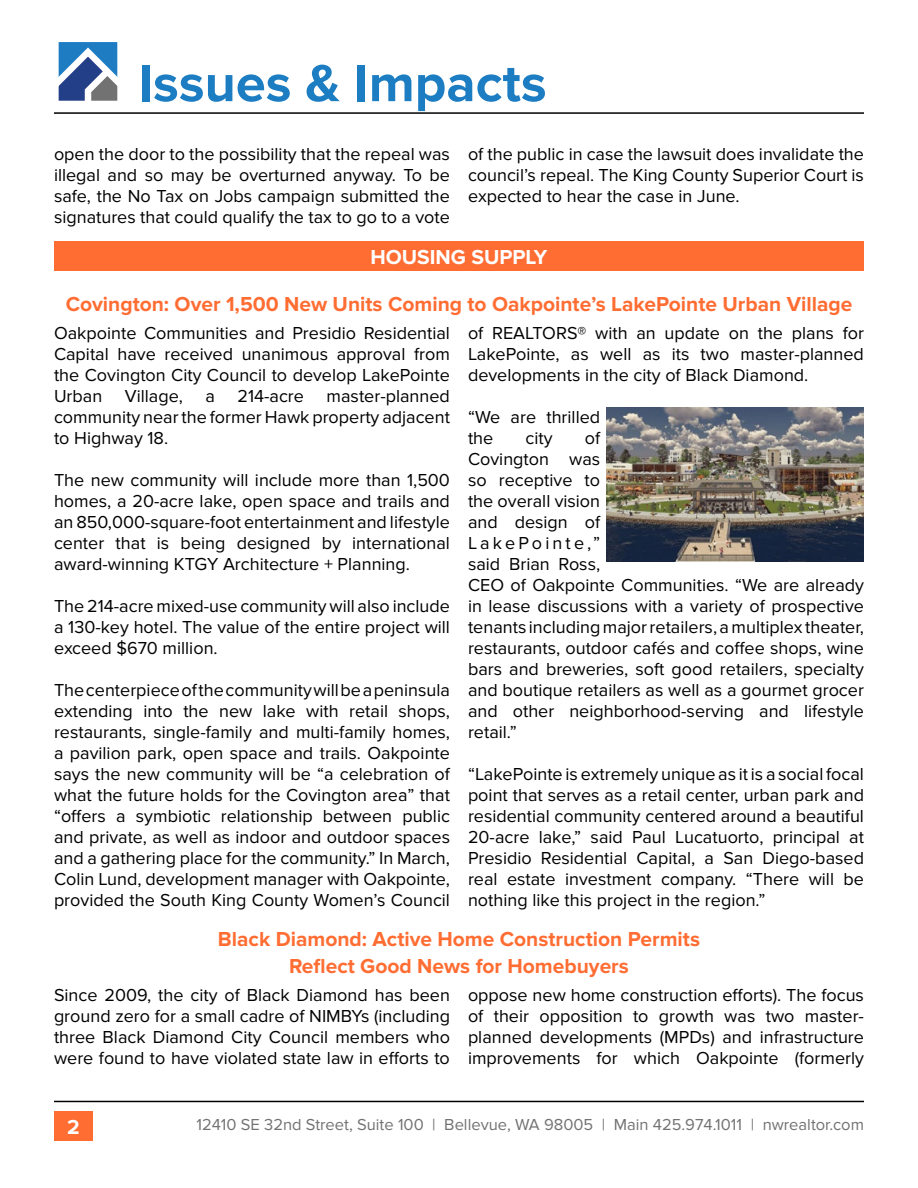
<style>
.page{position:relative;width:918px;height:1188px;background:#fff}
.page>*{position:absolute;margin:0;border:0;box-sizing:border-box;transform-origin:0 0}
.t1{font:700 54px "Proxima Nova";color:#1c7dc2}
.t2{font:700 21px/27px "Proxima Nova";color:#ff6d33;text-align:center}
.t3{font:700 21px "Proxima Nova";color:#fff}
.t4{font:18px/21px "Proxima Nova";color:#000;text-align:justify}
.t5{font:16.5px "Proxima Nova";color:#717271}
</style>
<div class="page">
<hr style="left:54px;top:1101px;width:810px;height:1px;background:#000">
<hr style="left:54px;top:112px;width:810px;height:2px;background:#000">
<svg style="left:58px;top:42px;width:60px;height:59px"></svg>
<div style="left:54px;top:242px;width:810px;height:29px;background:#ff6d33"></div>
<img style="left:607px;top:408px;width:257px;height:154px">
<div style="left:54px;top:1111px;width:39px;height:29px;background:#ff6d33"></div>
<h1 class="t1" style="left:138px;top:52px;width:410px">Issues &amp; Impacts</h1>
<p class="t4" style="left:54px;top:144px;width:398px">open the door to the possibility that the repeal was illegal and so may be overturned anyway. To be safe, the No Tax on Jobs campaign submitted the signatures that could qualify the tax to go to a vote</p>
<p class="t4" style="left:468px;top:144px;width:398px">of the public in case the lawsuit does invalidate the council’s repeal. The King County Superior Court is expected to hear the case in June.</p>
<p class="t3" style="left:370px;top:245px;width:179px">HOUSING SUPPLY</p>
<p class="t2" style="left:66px;top:292px;width:788px">Covington: Over 1,500 New Units Coming to Oakpointe’s LakePointe Urban Village</p>
<p class="t4" style="left:54px;top:323px;width:398px">Oakpointe Communities and Presidio Residential Capital have received unanimous approval from the Covington City Council to develop LakePointe Urban</p>
<p class="t4" style="left:468px;top:323px;width:398px">of REALTORS® with an update on the plans for LakePointe, as well as its two master-planned developments in the city of Black Diamond.</p>
<p class="t4" style="left:468px;top:407px;width:134px">“We are thrilled the</p>
<p class="t4" style="left:125px;top:386px;width:59px">Village,</p>
<p class="t4" style="left:205px;top:386px;width:11px">a</p>
<p class="t4" style="left:237px;top:386px;width:68px">214-acre</p>
<p class="t4" style="left:54px;top:386px;width:398px;text-indent:273px">master-planned community near the former Hawk property adjacent to Highway 18.</p>
<p class="t4" style="left:54px;top:470px;width:398px">The new community will include more than 1,500 homes, a 20-acre lake, open space and trails and an 850,000-square-foot entertainment and lifestyle center that is being designed by international award-winning KTGY Architecture + Planning.</p>
<p class="t4" style="left:54px;top:596px;width:398px">The 214-acre mixed-use community will also include a 130-key hotel. The value of the entire project will exceed $670 million.</p>
<p class="t4" style="left:54px;top:680px;width:398px">The centerpiece of the community will be a peninsula extending into the new lake with retail shops, restaurants, single-family and multi-family homes, a pavilion park, open space and trails. Oakpointe says the new community will be “a celebration of what the future holds for the Covington area” that “offers a symbiotic relationship between public and private, as well as indoor and outdoor spaces and a gathering place for the community.” In March, Colin Lund, development manager with Oakpointe, provided the South King County Women’s Council</p>
<p class="t4" style="left:468px;top:428px;width:398px;text-align:left;text-indent:117px">of<br>Covington was<br>so receptive to<br>the overall vision<br>and design of<br>LakePointe,”<br>said Brian Ross,<br>CEO of Oakpointe Communities. “We are already in lease discussions with a variety of prospective tenants including major retailers, a multiplex theater, restaurants, outdoor cafés and coffee shops, wine bars and breweries, soft good retailers, specialty and boutique retailers as well as a gourmet grocer and other neighborhood-serving and lifestyle retail.”</p>
<p class="t4" style="left:468px;top:764px;width:398px">“LakePointe is extremely unique as it is a social focal point that serves as a retail center, urban park and residential community centered around a beautiful 20-acre lake,” said Paul Lucatuorto, principal at Presidio Residential Capital, a San Diego-based real estate investment company. “There will be nothing like this project in the region.”</p>
<p class="t2" style="left:218px;top:927px;width:484px">Black Diamond: Active Home Construction Permits<br>Reflect Good News for Homebuyers</p>
<p class="t4" style="left:54px;top:985px;width:398px">Since 2009, the city of Black Diamond has been ground zero for a small cadre of NIMBYs (including three Black Diamond City Council members who were found to have violated state law in efforts to</p>
<p class="t4" style="left:468px;top:985px;width:398px">oppose new home construction efforts). The focus of their opposition to growth was two master&shy;planned developments (MPDs) and infrastructure improvements for which Oakpointe (formerly</p>
<p class="t4" style="left:526px;top:428px;width:29px">city</p>
<p class="t3" style="left:67px;top:1115px;width:14px">2</p>
<p class="t5" style="left:196px;top:1115px;width:669px">12410 SE 32nd Street, Suite 100 | Bellevue, WA 98005 | Main 425.974.1011 | nwrealtor.com</p>
</div>
